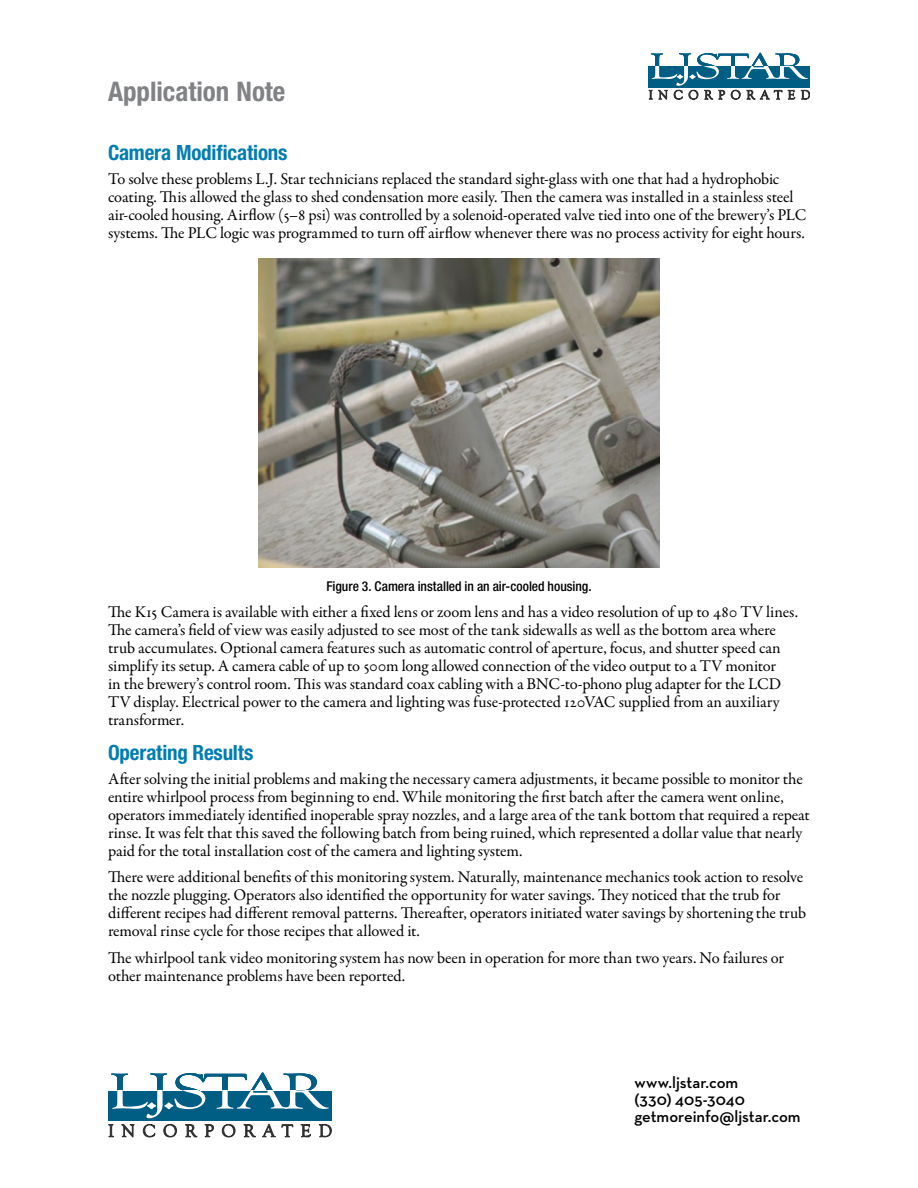
<style>
.page{position:relative;width:918px;height:1188px;background:#fff}
.page>*{position:absolute;margin:0;border:0;box-sizing:border-box;transform-origin:0 0}
.t1{font:700 condensed 27px "Helvetica Neue";color:#808285}
.t2{font:700 condensed 21px "Helvetica Neue";letter-spacing:-.01em;color:#007db1}
.t3{font:16.5px/18px "Garamond Premr Pro";letter-spacing:-.01em;color:#000}
.t4{font:600 16.5px/17px "Neutra Text";color:#000}
.t5{font:500 condensed 13.5px "Helvetica Neue";color:#000}
</style>
<div class="page">
<svg style="left:649px;top:53px;width:161px;height:46px"></svg>
<img style="left:259px;top:258px;width:400px;height:309px">
<svg style="left:108px;top:1072px;width:224px;height:65px"></svg>
<h1 class="t1" style="left:108px;top:76px;width:179px">Application Note</h1>
<p class="t2" style="left:108px;top:140px;width:181px">Camera Modifications</p>
<p class="t3" style="left:108px;top:170px;width:700px">To solve these problems L.J. Star technicians replaced the standard sight-glass with one that had a hydrophobic coating. This allowed the glass to shed condensation more easily. Then the camera was installed in a stainless steel air-cooled housing. Airflow (5–8 psi) was controlled by a solenoid-operated valve tied into one of the brewery’s PLC systems. The PLC logic was programmed to turn off airflow whenever there was no process activity for eight hours.</p>
<p class="t5" style="left:326px;top:578px;width:267px">Figure 3. Camera installed in an air-cooled housing.</p>
<p class="t3" style="left:108px;top:603px;width:692px">The K15 Camera is available with either a fixed lens or zoom lens and has a video resolution of up to 480 TV lines.<br>The camera’s field of view was easily adjusted to see most of the tank sidewalls as well as the bottom area where trub accumulates. Optional camera features such as automatic control of aperture, focus, and shutter speed can simplify its setup. A camera cable of up to 500m long allowed connection of the video output to a TV monitor<br>in the brewery’s control room. This was standard coax cabling with a BNC-to-phono plug adapter for the LCD TV display. Electrical power to the camera and lighting was fuse-protected 120VAC supplied from an auxiliary transformer.</p>
<p class="t2" style="left:108px;top:740px;width:147px">Operating Results</p>
<p class="t3" style="left:108px;top:770px;width:703px">After solving the initial problems and making the necessary camera adjustments, it became possible to monitor the entire whirlpool process from beginning to end. While monitoring the first batch after the camera went online, operators immediately identified inoperable spray nozzles, and a large area of the tank bottom that required a repeat rinse. It was felt that this saved the following batch from being ruined, which represented a dollar value that nearly paid for the total installation cost of the camera and lighting system.</p>
<p class="t3" style="left:108px;top:869px;width:700px">There were additional benefits of this monitoring system. Naturally, maintenance mechanics took action to resolve the nozzle plugging. Operators also identified the opportunity for water savings. They noticed that the trub for different recipes had different removal patterns. Thereafter, operators initiated water savings by shortening the trub removal rinse cycle for those recipes that allowed it.</p>
<p class="t3" style="left:108px;top:949px;width:678px">The whirlpool tank video monitoring system has now been in operation for more than two years. No failures or other maintenance problems have been reported.</p>
<p class="t4" style="left:634px;top:1074px;width:168px">www.ljstar.com<br>(330) 405-3040 getmoreinfo@ljstar.com</p>
</div>
